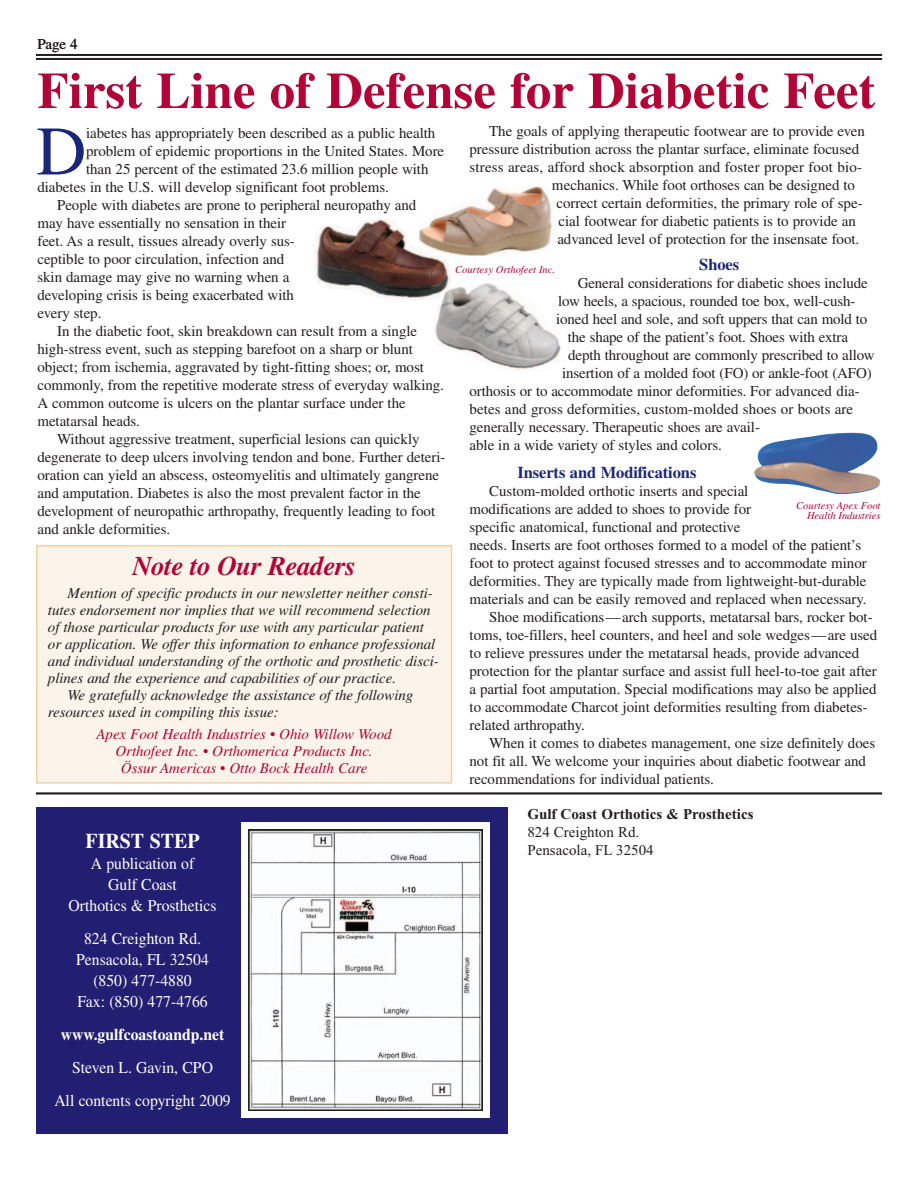
<style>
.page{position:relative;width:918px;height:1188px;background:#fff}
.page>*{position:absolute;margin:0;border:0;box-sizing:border-box;transform-origin:0 0}
.t1{font:69.3px "Times";color:#1b2677}
.t2{font:700 51px "Times";color:#b30437}
.t3{font:italic 700 27px "Times";letter-spacing:-.015em;color:#b30437}
.t4{font:700 21px "Times";color:#fffefc;scale:.95 1}
.t5{font:16.5px/21px "Times";color:#fffefc;text-align:center;scale:.95 1}
.t6{font:700 16.5px "Times";letter-spacing:-.005em;color:#1b2677}
.t7{font:700 16.5px "Times";color:#fffefc;scale:.95 1}
.t8{font:15px "Times";letter-spacing:-.005em;color:#231f20}
.t9{font:italic 15px "Times";letter-spacing:-.005em;color:#231f20}
.t10{font:italic 15px/17.1px "Times";letter-spacing:-.005em;color:#b30437;text-align:center}
.t11{font:15px/18px "Times New Roman";color:#231f20}
.t12{font:700 15px "Times New Roman";color:#231f20}
.t13{font:italic 10.5px/10.5px "Times";color:#b30437;text-align:right}
</style>
<div class="page">
<hr style="left:36px;top:793px;width:846px;height:1px;background:#231f20">
<hr style="left:36px;top:54px;width:846px;height:2px;background:#231f20">
<hr style="left:36px;top:58px;width:846px;height:2px;background:#231f20">
<div style="left:37px;top:546px;width:415px;height:237px;background:#fcf4ea"></div>
<div style="left:36px;top:545px;width:416px;height:239px;border:2px solid #f2d0a5"></div>
<svg style="left:315px;top:186px;width:237px;height:185px"></svg>
<img style="left:433px;top:282px;width:128px;height:88px">
<svg style="left:754px;top:432px;width:127px;height:63px"></svg>
<img style="left:847px;top:433px;width:30px;height:24px">
<div style="left:36px;top:807px;width:472px;height:327px;background:#221e72"></div>
<div style="left:242px;top:822px;width:248px;height:295px;background:#fff"></div>
<img style="left:249px;top:829px;width:234px;height:281px">
<p class="t8" style="left:37px;top:39px;width:42px">Page 4</p>
<h2 class="t2" style="left:37px;top:62px;width:839px">First Line of Defense for Diabetic Feet</h2>
<h1 class="t1" style="left:36px;top:127px;width:52px">D</h1>
<p class="t8" style="left:86px;top:128px;width:351px">iabetes has appropriately been described as a public health</p>
<p class="t8" style="left:86px;top:146px;width:360px">problem of epidemic proportions in the United States. More</p>
<p class="t8" style="left:86px;top:164px;width:344px">than 25 percent of the estimated 23.6 million people with</p>
<p class="t8" style="left:37px;top:182px;width:353px">diabetes in the U.S. will develop significant foot problems.</p>
<p class="t8" style="left:57px;top:200px;width:361px">People with diabetes are prone to peripheral neuropathy and</p>
<p class="t8" style="left:37px;top:218px;width:250px">may have essentially no sensation in their</p>
<p class="t8" style="left:37px;top:236px;width:259px">feet. As a result, tissues already overly sus-</p>
<p class="t8" style="left:37px;top:254px;width:249px">ceptible to poor circulation, infection and</p>
<p class="t8" style="left:37px;top:272px;width:253px">skin damage may give no warning when a</p>
<p class="t8" style="left:37px;top:290px;width:258px">developing crisis is being exacerbated with</p>
<p class="t8" style="left:37px;top:308px;width:66px">every step.</p>
<p class="t8" style="left:57px;top:326px;width:362px">In the diabetic foot, skin breakdown can result from a single</p>
<p class="t8" style="left:37px;top:344px;width:377px">high-stress event, such as stepping barefoot on a sharp or blunt</p>
<p class="t8" style="left:37px;top:362px;width:388px">object; from ischemia, aggravated by tight-fitting shoes; or, most</p>
<p class="t8" style="left:37px;top:380px;width:408px">commonly, from the repetitive moderate stress of everyday walking.</p>
<p class="t8" style="left:37px;top:398px;width:370px">A common outcome is ulcers on the plantar surface under the</p>
<p class="t8" style="left:37px;top:416px;width:104px">metatarsal heads.</p>
<p class="t8" style="left:57px;top:434px;width:364px">Without aggressive treatment, superficial lesions can quickly</p>
<p class="t8" style="left:37px;top:452px;width:409px">degenerate to deep ulcers involving tendon and bone. Further deteri-</p>
<p class="t8" style="left:37px;top:470px;width:403px">oration can yield an abscess, osteomyelitis and ultimately gangrene</p>
<p class="t8" style="left:37px;top:488px;width:385px">and amputation. Diabetes is also the most prevalent factor in the</p>
<p class="t8" style="left:37px;top:506px;width:399px">development of neuropathic arthropathy, frequently leading to foot</p>
<p class="t8" style="left:37px;top:524px;width:134px">and ankle deformities.</p>
<h3 class="t3" style="left:132px;top:556px;width:225px">Note to Our Readers</h3>
<p class="t9" style="left:68px;top:587px;width:367px">Mention of specific products in our newsletter neither consti-</p>
<p class="t9" style="left:48px;top:605px;width:384px">tutes endorsement nor implies that we will recommend selection</p>
<p class="t9" style="left:48px;top:622px;width:378px">of those particular products for use with any particular patient</p>
<p class="t9" style="left:48px;top:639px;width:389px">or application. We offer this information to enhance professional</p>
<p class="t9" style="left:48px;top:656px;width:392px">and individual understanding of the orthotic and prosthetic disci-</p>
<p class="t9" style="left:48px;top:673px;width:350px">plines and the experience and capabilities of our practice.</p>
<p class="t9" style="left:68px;top:690px;width:347px">We gratefully acknowledge the assistance of the following</p>
<p class="t9" style="left:48px;top:707px;width:232px">resources used in compiling this issue:</p>
<p class="t10" style="left:97px;top:727px;width:297px">Apex Foot Health Industries • Ohio Willow Wood<br>Orthofeet Inc. • Orthomerica Products Inc.<br>Össur Americas • Otto Bock Health Care</p>
<h3 class="t4" style="left:86px;top:829px;width:122px">FIRST STEP</h3>
<p class="t5" style="left:69px;top:855px;width:157px">A publication of<br>Gulf Coast<br>Orthotics &amp; Prosthetics</p>
<p class="t5" style="left:76px;top:930px;width:141px">824 Creighton Rd.<br>Pensacola, FL 32504 (850) 477-4880<br>Fax: (850) 477-4766</p>
<p class="t7" style="left:61px;top:1025px;width:174px">www.gulfcoastoandp.net</p>
<p class="t5" style="left:54px;top:1053px;width:187px;line-height:33px">Steven L. Gavin, CPO<br>All contents copyright 2009</p>
<p class="t8" style="left:489px;top:126px;width:377px">The goals of applying therapeutic footwear are to provide even</p>
<p class="t8" style="left:470px;top:144px;width:391px">pressure distribution across the plantar surface, eliminate focused</p>
<p class="t8" style="left:470px;top:162px;width:394px">stress areas, afford shock absorption and foster proper foot bio-</p>
<p class="t8" style="left:552px;top:180px;width:305px">mechanics. While foot orthoses can be designed to</p>
<p class="t8" style="left:557px;top:198px;width:308px">correct certain deformities, the primary role of spe-</p>
<p class="t8" style="left:559px;top:216px;width:299px">cial footwear for diabetic patients is to provide an</p>
<p class="t8" style="left:557px;top:234px;width:303px">advanced level of protection for the insensate foot.</p>
<p class="t6" style="left:699px;top:255px;width:41px">Shoes</p>
<p class="t8" style="left:578px;top:278px;width:292px">General considerations for diabetic shoes include</p>
<p class="t8" style="left:558px;top:296px;width:299px">low heels, a spacious, rounded toe box, well-cush-</p>
<p class="t8" style="left:556px;top:314px;width:313px">ioned heel and sole, and soft uppers that can mold to</p>
<p class="t8" style="left:568px;top:332px;width:282px">the shape of the patient’s foot. Shoes with extra</p>
<p class="t8" style="left:568px;top:350px;width:308px">depth throughout are commonly prescribed to allow</p>
<p class="t8" style="left:562px;top:368px;width:311px">insertion of a molded foot (FO) or ankle-foot (AFO)</p>
<p class="t8" style="left:470px;top:386px;width:392px">orthosis or to accommodate minor deformities. For advanced dia-</p>
<p class="t8" style="left:470px;top:404px;width:385px">betes and gross deformities, custom-molded shoes or boots are</p>
<p class="t8" style="left:470px;top:422px;width:292px">generally necessary. Therapeutic shoes are avail-</p>
<p class="t8" style="left:470px;top:440px;width:254px">able in a wide variety of styles and colors.</p>
<p class="t6" style="left:517px;top:463px;width:180px">Inserts and Modifications</p>
<p class="t8" style="left:489px;top:485px;width:261px">Custom-molded orthotic inserts and special</p>
<p class="t8" style="left:470px;top:503px;width:283px">modifications are added to shoes to provide for</p>
<p class="t8" style="left:470px;top:521px;width:272px">specific anatomical, functional and protective</p>
<p class="t8" style="left:470px;top:539px;width:393px">needs. Inserts are foot orthoses formed to a model of the patient’s</p>
<p class="t8" style="left:470px;top:557px;width:399px">foot to protect against focused stresses and to accommodate minor</p>
<p class="t8" style="left:470px;top:575px;width:399px">deformities. They are typically made from lightweight-but-durable</p>
<p class="t8" style="left:470px;top:593px;width:399px">materials and can be easily removed and replaced when necessary.</p>
<p class="t8" style="left:489px;top:611px;width:385px">Shoe modifications—arch supports, metatarsal bars, rocker bot-</p>
<p class="t8" style="left:470px;top:629px;width:409px">toms, toe-fillers, heel counters, and heel and sole wedges—are used</p>
<p class="t8" style="left:470px;top:647px;width:391px">to relieve pressures under the metatarsal heads, provide advanced</p>
<p class="t8" style="left:470px;top:665px;width:409px">protection for the plantar surface and assist full heel-to-toe gait after</p>
<p class="t8" style="left:470px;top:683px;width:409px">a partial foot amputation. Special modifications may also be applied</p>
<p class="t8" style="left:470px;top:701px;width:400px">to accommodate Charcot joint deformities resulting from diabetes-</p>
<p class="t8" style="left:470px;top:719px;width:117px">related arthropathy.</p>
<p class="t8" style="left:489px;top:737px;width:387px">When it comes to diabetes management, one size definitely does</p>
<p class="t8" style="left:470px;top:755px;width:398px">not fit all. We welcome your inquiries about diabetic footwear and</p>
<p class="t8" style="left:470px;top:773px;width:246px">recommendations for individual patients.</p>
<p class="t13" style="left:455px;top:265px;width:101px">Courtesy Orthofeet Inc.</p>
<p class="t13" style="left:796px;top:501px;width:86px">Courtesy Apex Foot<br>Health Industries</p>
<p class="t12" style="left:527px;top:805px;width:228px">Gulf Coast Orthotics &amp; Prosthetics</p>
<p class="t11" style="left:527px;top:823px;width:128px">824 Creighton Rd.<br>Pensacola, FL 32504</p>
</div>
